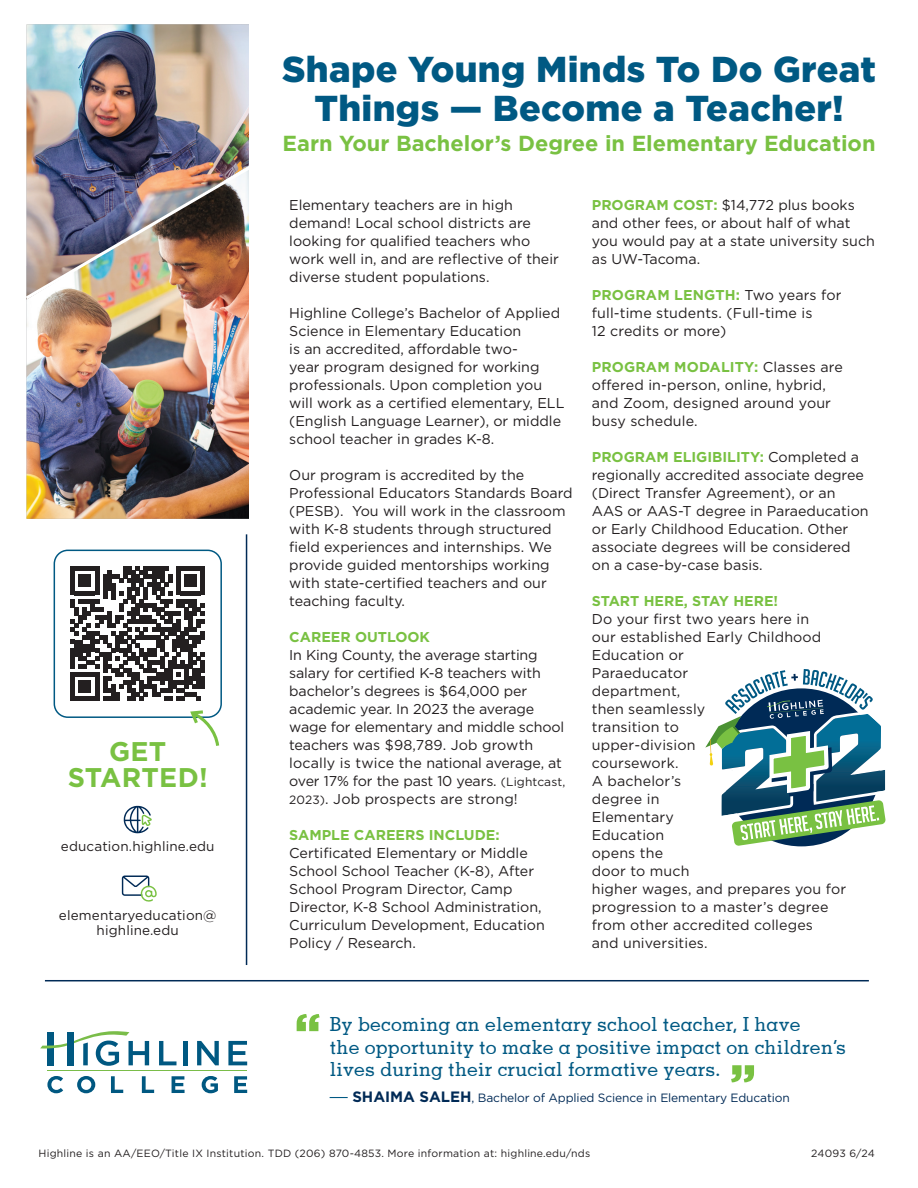
<style>
.page{position:relative;width:918px;height:1188px;background:#fff}
.page>*{position:absolute;margin:0;border:0;box-sizing:border-box;transform-origin:0 0}
.t1{font:900 36px/39px "Gotham";letter-spacing:.01em;color:#005983;text-align:center}
.t2{font:700 27px/25.5px "Gotham";letter-spacing:.01em;color:#79c142;text-align:center}
.t3{font:700 21.75px "Gotham";color:#79c142}
.t4{font:500 19.5px/22.5px "Memphis";letter-spacing:.01em;color:#005983}
.t5{font:14.25px/18px "Gotham";color:#231f20}
.t6{font:700 14.25px "Gotham";color:#79c142}
.t7{font:13.5px/15px "Gotham";letter-spacing:.01em;color:#231f20;text-align:center}
.t8{font:12px "Gotham";letter-spacing:-.01em;color:#002a56}
.t9{font:10.5px "Gotham";letter-spacing:.02em;color:#231f20}
.s1{font-size:12px}
.s2{font-weight:700;color:#79c142}
.s3{font-family:"Memphis";font-weight:500;font-size:18px;color:#005983}
.s4{font-weight:700;font-size:15px}
</style>
<div class="page">
<img style="left:27px;top:302px;width:222px;height:217px">
<img style="left:27px;top:24px;width:222px;height:137px">
<img style="left:26px;top:161px;width:223px;height:141px">
<svg style="left:297px;top:1014px;width:23px;height:17px"></svg>
<svg style="left:731px;top:1065px;width:23px;height:17px"></svg>
<svg style="left:705px;top:669px;width:181px;height:177px"></svg>
<svg style="left:47px;top:1076px;width:16px;height:17px"></svg>
<svg style="left:77px;top:1076px;width:18px;height:17px"></svg>
<svg style="left:111px;top:1076px;width:12px;height:17px"></svg>
<svg style="left:142px;top:1076px;width:12px;height:17px"></svg>
<svg style="left:172px;top:1076px;width:13px;height:17px"></svg>
<svg style="left:202px;top:1076px;width:16px;height:17px"></svg>
<svg style="left:234px;top:1076px;width:13px;height:17px"></svg>
<hr style="left:48px;top:1070px;width:199px;height:1px;background:#7abd49">
<svg style="left:40px;top:1031px;width:109px;height:35px"></svg>
<svg style="left:159px;top:1041px;width:18px;height:24px"></svg>
<div style="left:183px;top:1041px;width:5px;height:24px;background:#005881"></div>
<svg style="left:197px;top:1041px;width:22px;height:24px"></svg>
<svg style="left:228px;top:1041px;width:19px;height:24px"></svg>
<div style="left:67px;top:1032px;width:6px;height:33px;background:#005881"></div>
<svg style="left:71px;top:567px;width:134px;height:134px"></svg>
<hr style="left:201px;top:660px;width:4px;height:12px;background:#231f20">
<hr style="left:201px;top:677px;width:4px;height:12px;background:#231f20">
<div style="left:54px;top:550px;width:168px;height:168px;border:2px solid #005983;border-radius:14px"></div>
<hr style="left:246px;top:534px;width:1px;height:431px;background:#002a56">
<hr style="left:45px;top:980px;width:824px;height:1px;background:#002a56">
<svg style="left:188px;top:709px;width:33px;height:37px"></svg>
<svg style="left:123px;top:805px;width:29px;height:29px"></svg>
<svg style="left:122px;top:876px;width:35px;height:26px"></svg>
<h2 class="t2" style="left:68px;top:739px;width:142px">GET<br>STARTED!</h2>
<p class="t7" style="left:61px;top:839px;width:155px">education.highline.edu</p>
<p class="t7" style="left:59px;top:908px;width:159px">elementaryeducation@ highline.edu</p>
<h1 class="t1" style="left:282px;top:49px;width:595px">Shape Young Minds To Do Great<br>Things — Become a Teacher!</h1>
<h3 class="t3" style="left:283px;top:129px;width:595px">Earn Your Bachelor’s Degree in Elementary Education</h3>
<p class="t5" style="left:289px;top:195px;width:271px">Elementary teachers are in high demand! Local school districts are looking for qualified teachers who work well in, and are reflective of their diverse student populations.</p>
<p class="t5" style="left:289px;top:303px;width:277px">Highline College’s Bachelor of Applied Science in Elementary Education<br>is an accredited, affordable two-<br>year program designed for working professionals. Upon completion you will work as a certified elementary, ELL (English Language Learner), or middle school teacher in grades K-8.</p>
<p class="t5" style="left:289px;top:465px;width:285px">Our program is accredited by the Professional Educators Standards Board (PESB). You will work in the classroom with K-8 students through structured field experiences and internships. We provide guided mentorships working with state-certified teachers and our teaching faculty.</p>
<p class="t6" style="left:289px;top:627px;width:142px">CAREER OUTLOOK</p>
<p class="t5" style="left:289px;top:645px;width:278px">In King County, the average starting salary for certified K-8 teachers with bachelor’s degrees is $64,000 per academic year. In 2023 the average wage for elementary and middle school teachers was $98,789. Job growth locally is twice the national average, at over 17% for the past 10 years. <span class="s1">(Lightcast, 2023)</span>. Job prospects are strong!</p>
<p class="t6" style="left:289px;top:825px;width:212px">SAMPLE CAREERS INCLUDE:</p>
<p class="t5" style="left:289px;top:843px;width:257px">Certificated Elementary or Middle<br>School School Teacher (K-8), After<br>School Program Director, Camp<br>Director, K-8 School Administration,<br>Curriculum Development, Education<br>Policy / Research.</p>
<p class="t5" style="left:592px;top:195px;width:285px"><span class="s2">PROGRAM COST:</span> $14,772 plus books and other fees, or about half of what you would pay at a state university such as UW-Tacoma.</p>
<p class="t5" style="left:592px;top:285px;width:251px"><span class="s2">PROGRAM LENGTH:</span> Two years for full-time students. (Full-time is<br>12 credits or more)</p>
<p class="t5" style="left:592px;top:357px;width:252px"><span class="s2">PROGRAM MODALITY:</span> Classes are offered in-person, online, hybrid, and Zoom, designed around your busy schedule.</p>
<p class="t5" style="left:592px;top:447px;width:278px"><span class="s2">PROGRAM ELIGIBILITY:</span> Completed a regionally accredited associate degree (Direct Transfer Agreement), or an AAS or AAS-T degree in Paraeducation or Early Childhood Education. Other associate degrees will be considered on a case-by-case basis.</p>
<p class="t6" style="left:592px;top:591px;width:188px">START HERE, STAY HERE!</p>
<p class="t5" style="left:592px;top:609px;width:256px">Do your first two years here in<br>our established Early Childhood<br>Education or<br>Paraeducator<br>department,<br>then seamlessly<br>transition to<br>upper-division<br>coursework.<br>A bachelor’s<br>degree in<br>Elementary<br>Education<br>opens the<br>door to much<br>higher wages, and prepares you for progression to a master’s degree from other accredited colleges<br>and universities.</p>
<h3 class="t4" style="left:330px;top:1013px;width:518px">By becoming an elementary school teacher, I have<br>the opportunity to make a positive impact on children’s lives during their crucial formative years.</h3>
<p class="t8" style="left:330px;top:1090px;width:461px"><span class="s3">—</span> <span class="s4">SHAIMA SALEH</span>, Bachelor of Applied Science in Elementary Education</p>
<p class="t9" style="left:39px;top:1147px;width:553px">Highline is an AA/EEO/Title IX Institution. TDD (206) 870-4853. More information at: highline.edu/nds</p>
<p class="t9" style="left:811px;top:1147px;width:65px">24093 6/24</p>
</div>
